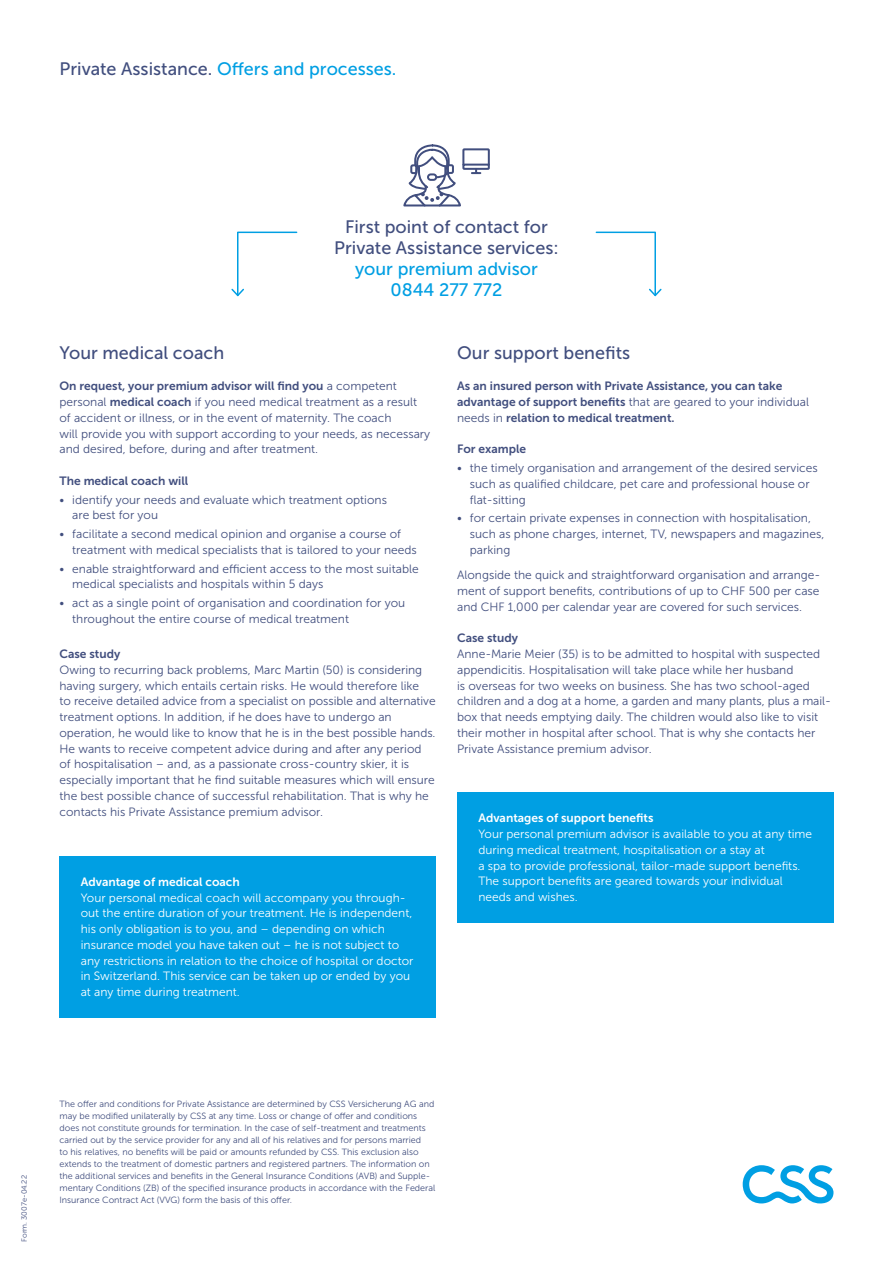
<style>
.page{position:relative;width:893px;height:1263px;background:#fff}
.page>*{position:absolute;margin:0;border:0;box-sizing:border-box;transform-origin:0 0}
.t1{font:18px/21px "Museo Sans 500";color:#414e7e;text-align:center}
.t2{font:18px/21px "Museo Sans 500";color:#009fe3;text-align:center}
.t3{font:12px/15.8px "Museo Sans 300";color:#414e7e}
.t4{font:12px/15.8px "Museo Sans 300";color:#fff}
.t5{font:12px "Museo Sans 700";color:#414e7e}
.t6{font:12px "Museo Sans 700";color:#fff}
.t7{font:9px/12px "Museo Sans 300";color:#414e7e}
.t8{font:7.5px "Museo Sans 300";color:#414e7e}
.s1{color:#414e7e}
.s2{font-family:"Museo Sans 300"}
.s3{font-family:"Museo Sans 700"}
</style>
<div class="page">
<svg style="left:743px;top:1165px;width:90px;height:38px"></svg>
<div style="left:60px;top:855px;width:376px;height:162px;background:#009fe3"></div>
<div style="left:457px;top:792px;width:376px;height:130px;background:#009fe3"></div>
<svg style="left:403px;top:144px;width:87px;height:63px"></svg>
<svg style="left:231px;top:231px;width:67px;height:66px"></svg>
<svg style="left:595px;top:231px;width:67px;height:66px"></svg>
<h1 class="t2" style="left:60px;top:59px;width:338px"><span class="s1">Private Assistance.</span> Offers and processes.</h1>
<h1 class="t1" style="left:334px;top:216px;width:226px">First point of contact for<br>Private Assistance services:</h1>
<h1 class="t2" style="left:355px;top:258px;width:184px">your premium advisor<br>0844 277 772</h1>
<h1 class="t1" style="left:60px;top:342px;width:166px">Your medical coach</h1>
<p class="t5" style="left:60px;top:379px;width:339px">On request, your premium advisor will find you <span class="s2">a competent</span></p>
<p class="t3" style="left:60px;top:394px;width:372px">personal <span class="s3">medical coach</span> if you need medical treatment as a result of accident or illness, or in the event of maternity. The coach<br>will provide you with support according to your needs, as necessary and desired, before, during and after treatment.</p>
<p class="t5" style="left:60px;top:474px;width:130px">The medical coach will</p>
<p class="t3" style="left:72px;top:492px;width:316px;text-indent:-13px">• identify your needs and evaluate which treatment options are best for you</p>
<p class="t3" style="left:72px;top:526px;width:346px;text-indent:-13px">• facilitate a second medical opinion and organise a course of treatment with medical specialists that is tailored to your needs</p>
<p class="t3" style="left:72px;top:561px;width:348px;text-indent:-13px">• enable straightforward and efficient access to the most suitable medical specialists and hospitals within 5 days</p>
<p class="t3" style="left:72px;top:595px;width:334px;text-indent:-13px">• act as a single point of organisation and coordination for you throughout the entire course of medical treatment</p>
<p class="t5" style="left:60px;top:647px;width:62px">Case study</p>
<p class="t3" style="left:60px;top:662px;width:378px">Owing to recurring back problems, Marc Martin (50) is considering having surgery, which entails certain risks. He would therefore like<br>to receive detailed advice from a specialist on possible and alternative treatment options. In addition, if he does have to undergo an operation, he would like to know that he is in the best possible hands.<br>He wants to receive competent advice during and after any period of hospitalisation – and, as a passionate cross-country skier, it is especially important that he find suitable measures which will ensure the best possible chance of successful rehabilitation. That is why he contacts his Private Assistance premium advisor.</p>
<p class="t6" style="left:81px;top:875px;width:161px">Advantage of medical coach</p>
<p class="t4" style="left:81px;top:890px;width:334px">Your personal medical coach will accompany you through&shy;out the entire duration of your treatment. He is independent, his only obligation is to you, and – depending on which insurance model you have taken out – he is not subject to any restrictions in relation to the choice of hospital or doctor in Switzerland. This service can be taken up or ended by you at any time during treatment.</p>
<h1 class="t1" style="left:457px;top:342px;width:175px">Our support benefits</h1>
<p class="t5" style="left:457px;top:379px;width:327px">As an insured person with Private Assistance, you can take</p>
<p class="t3" style="left:457px;top:394px;width:353px"><span class="s3">advantage of support benefits</span> that are geared to your individual</p>
<p class="t5" style="left:457px;top:411px;width:219px"><span class="s2">needs in</span> relation to medical treatment.</p>
<p class="t5" style="left:457px;top:442px;width:71px">For example</p>
<p class="t3" style="left:470px;top:460px;width:349px;text-indent:-13px">• the timely organisation and arrangement of the desired services such as qualified childcare, pet care and professional house or flat-sitting</p>
<p class="t3" style="left:470px;top:510px;width:356px;text-indent:-13px">• for certain private expenses in connection with hospitalisation, such as phone charges, internet, TV, newspapers and magazines, parking</p>
<p class="t3" style="left:457px;top:567px;width:365px;text-align:justify">Alongside the quick and straightforward organisation and arrange&shy;ment of support benefits, contributions of up to CHF 500 per case and CHF 1,000 per calendar year are covered for such services.</p>
<p class="t5" style="left:457px;top:631px;width:62px">Case study</p>
<p class="t3" style="left:457px;top:646px;width:373px">Anne-Marie Meier (35) is to be admitted to hospital with suspected appendicitis. Hospitalisation will take place while her husband<br>is overseas for two weeks on business. She has two school-aged children and a dog at a home, a garden and many plants, plus a mail&shy;box that needs emptying daily. The children would also like to visit their mother in hospital after school. That is why she contacts her Private Assistance premium advisor.</p>
<p class="t6" style="left:478px;top:811px;width:177px">Advantages of support benefits</p>
<p class="t4" style="left:478px;top:826px;width:335px">Your personal premium advisor is available to you at any time during medical treatment, hospitalisation or a stay at<br>a spa to provide professional, tailor-made support benefits.<br>The support benefits are geared towards your individual needs and wishes.</p>
<p class="t8" style="left:20px;top:1242px;width:68px;rotate:-90deg">Form. 3007e-04.22</p>
<p class="t7" style="left:60px;top:1098px;width:377px">The offer and conditions for Private Assistance are determined by CSS Versicherung AG and may be modified unilaterally by CSS at any time. Loss or change of offer and conditions does not constitute grounds for termination. In the case of self-treatment and treatments carried out by the service provider for any and all of his relatives and for persons married<br>to his relatives, no benefits will be paid or amounts refunded by CSS. This exclusion also extends to the treatment of domestic partners and registered partners. The information on the additional services and benefits in the General Insurance Conditions (AVB) and Supple&shy;mentary Conditions (ZB) of the specified insurance products in accordance with the Federal Insurance Contract Act (VVG) form the basis of this offer.</p>
</div>
